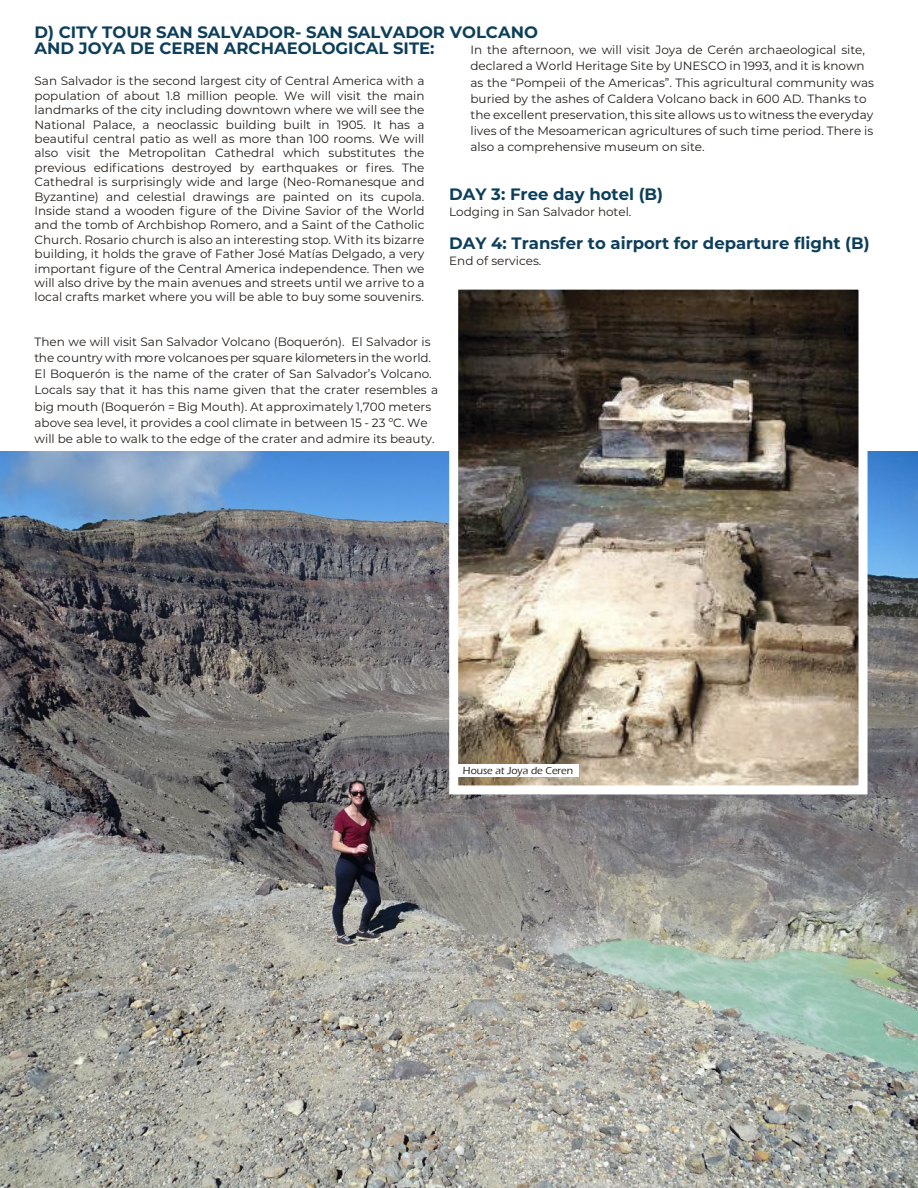
<style>
.page{position:relative;width:918px;height:1188px;background:#fff}
.page>*{position:absolute;margin:0;border:0;box-sizing:border-box;transform-origin:0 0}
.t1{font:700 16.5px/16.2px "Montserrat";color:#0e3f5a}
.t2{font:12px/14.4px "Montserrat";color:#231e1b}
.t3{font:500 10.5px "Eras ITC";color:#231e1b}
</style>
<div class="page">
<img style="left:0;top:452px;width:918px;height:736px">
<img style="left:459px;top:291px;width:399px;height:493px">
<div style="left:449px;top:281px;width:419px;height:513px;border:9px solid #fff"></div>
<div style="left:454px;top:765px;width:125px;height:12px;background:#fff"></div>
<h1 class="t1" style="left:35px;top:23px;width:505px">D) CITY TOUR SAN SALVADOR- SAN SALVADOR VOLCANO<br>AND JOYA DE CEREN ARCHAEOLOGICAL SITE:</h1>
<p class="t2" style="left:470px;top:41px;width:405px;line-height:16.2px">In the afternoon, we will visit Joya de Cerén archaeological site, declared a World Heritage Site by UNESCO in 1993, and it is known as the “Pompeii of the Americas”. This agricultural community was buried by the ashes of Caldera Volcano back in 600 AD. Thanks to the excellent preservation, this site allows us to witness the everyday lives of the Mesoamerican agricultures of such time period. There is also a comprehensive museum on site.</p>
<h1 class="t1" style="left:449px;top:185px;width:215px">DAY 3: Free day hotel (B)</h1>
<p class="t2" style="left:449px;top:204px;width:184px">Lodging in San Salvador hotel.</p>
<h1 class="t1" style="left:449px;top:234px;width:422px">DAY 4: Transfer to airport for departure flight (B)</h1>
<p class="t2" style="left:449px;top:253px;width:94px">End of services.</p>
<p class="t2" style="left:35px;top:74px;width:391px;text-align:justify">San Salvador is the second largest city of Central America with a population of about 1.8 million people. We will visit the main landmarks of the city including downtown where we will see the National Palace, a neoclassic building built in 1905. It has a beautiful central patio as well as more than 100 rooms. We will also visit the Metropolitan Cathedral which substitutes the previous edifications destroyed by earthquakes or fires. The Cathedral is surprisingly wide and large (Neo-Romanesque and Byzantine) and celestial drawings are painted on its cupola.<br>Inside stand a wooden figure of the Divine Savior of the World and the tomb of Archbishop Romero, and a Saint of the Catholic Church. Rosario church is also an interesting stop. With its bizarre building, it holds the grave of Father José Matías Delgado, a very important figure of the Central America independence. Then we will also drive by the main avenues and streets until we arrive to a local crafts market where you will be able to buy some souvenirs.</p>
<p class="t2" style="left:35px;top:333px;width:405px;line-height:16.2px">Then we will visit San Salvador Volcano (Boquerón). El Salvador is the country with more volcanoes per square kilometers in the world.<br>El Boquerón is the name of the crater of San Salvador’s Volcano.<br>Locals say that it has this name given that the crater resembles a big mouth (Boquerón = Big Mouth). At approximately 1,700 meters above sea level, it provides a cool climate in between 15 - 23 ºC. We will be able to walk to the edge of the crater and admire its beauty.</p>
<p class="t3" style="left:463px;top:765px;width:112px">House at Joya de Ceren</p>
</div>
